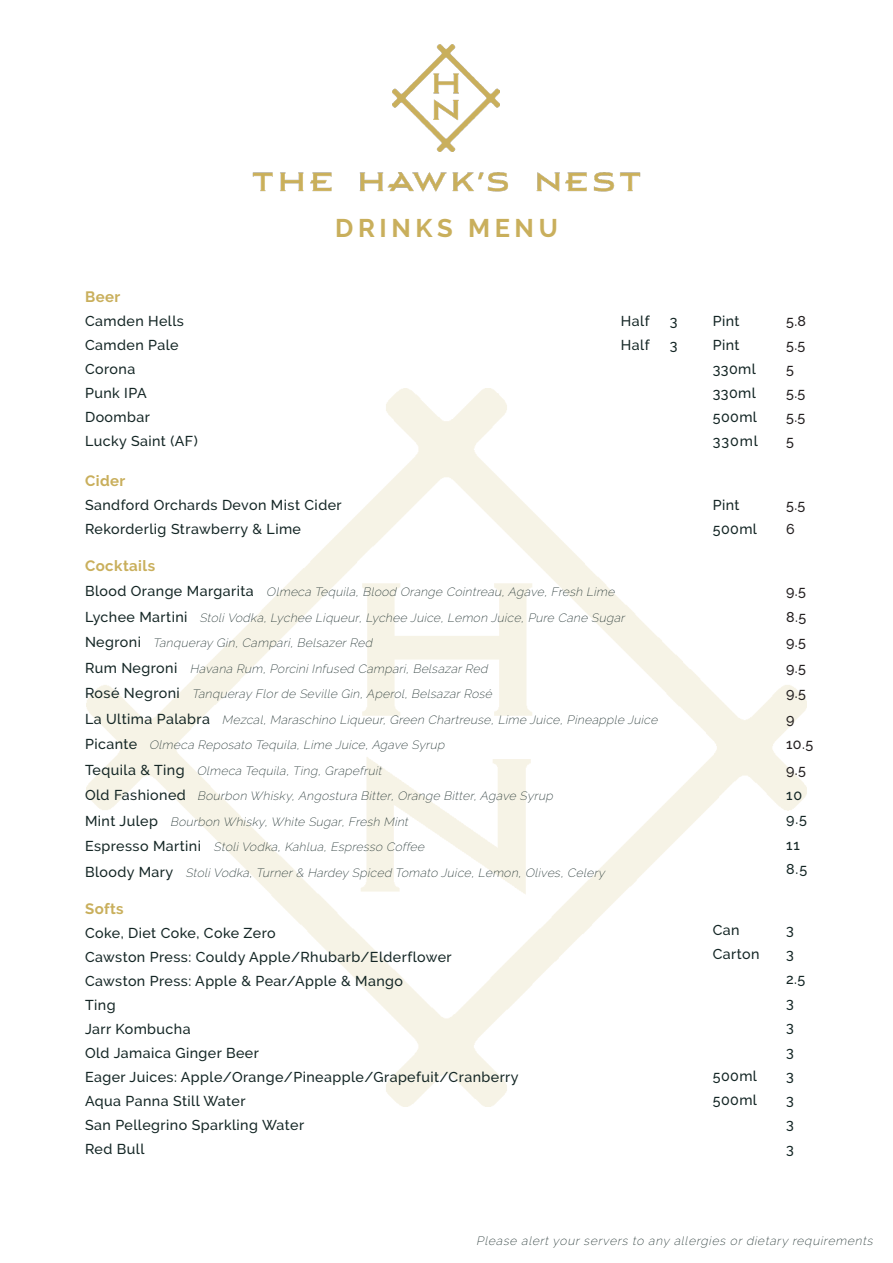
<style>
.page{position:relative;width:893px;height:1263px;background:#fff}
.page>*{position:absolute;margin:0;border:0;box-sizing:border-box;transform-origin:0 0}
.t1{font:700 25.5px "Raleway";letter-spacing:.18em;color:#c9af5c}
.t2{font:700 15px "Raleway";letter-spacing:.03em;color:#c9af5c}
.t3{font:500 14.25px "Raleway";letter-spacing:.03em;color:#142625}
.t4{font:500 14.25px "Raleway";color:#231f20}
.t5{font:italic 200 12px "Raleway";letter-spacing:.03em;color:#142625}
.s1{font-weight:500;font-style:normal;font-size:14.25px}
</style>
<div class="page">
<img style="left:87px;top:388px;width:720px;height:718px">
<img style="left:252px;top:172px;width:389px;height:20px">
<img style="left:393px;top:45px;width:107px;height:106px">
<p class="t1" style="left:335px;top:213px;width:224px">DRINKS MENU</p>
<p class="t2" style="left:85px;top:288px;width:37px">Beer</p>
<p class="t3" style="left:85px;top:312px;width:100px">Camden Hells</p>
<p class="t3" style="left:85px;top:336px;width:95px">Camden Pale</p>
<p class="t3" style="left:85px;top:360px;width:52px">Corona</p>
<p class="t3" style="left:85px;top:384px;width:63px">Punk IPA</p>
<p class="t3" style="left:85px;top:408px;width:66px">Doombar</p>
<p class="t3" style="left:85px;top:432px;width:114px">Lucky Saint (AF)</p>
<p class="t2" style="left:85px;top:472px;width:42px">Cider</p>
<p class="t3" style="left:85px;top:497px;width:258px">Sandford Orchards Devon Mist Cider</p>
<p class="t3" style="left:85px;top:521px;width:218px">Rekorderlig Strawberry &amp; Lime</p>
<p class="t2" style="left:85px;top:557px;width:72px">Cocktails</p>
<p class="t5" style="left:85px;top:585px;width:534px"><span class="s1">B lo o d O r a n g e M a r g a r i t a</span> Olmeca Tequila, Blood Orange Cointreau,Agave, Fresh Lime</p>
<p class="t5" style="left:85px;top:611px;width:544px"><span class="s1">Ly c h e e M a r t i n i</span> StoliVodka, Lychee Liqueur, Lychee Juice, Lemon Juice, Pure Cane Sugar</p>
<p class="t5" style="left:85px;top:636px;width:291px"><span class="s1">N e g r o n i</span> Tanqueray Gin, Campari, BelsazerRed</p>
<p class="t5" style="left:85px;top:662px;width:407px"><span class="s1">R u m N e g r o n i</span> Havana Rum, Porcini Infused Campari, BelsazarRed</p>
<p class="t5" style="left:85px;top:687px;width:411px"><span class="s1">R o s é N e g r o n i</span> Tanqueray Florde Seville Gin,Aperol, BelsazarRosé</p>
<p class="t5" style="left:85px;top:713px;width:577px"><span class="s1">L a U lt i m a P a l a b r a</span> Mezcal, Maraschino Liqueur, Green Chartreuse, Lime Juice, Pineapple Juice</p>
<p class="t5" style="left:85px;top:738px;width:364px"><span class="s1">P i c a n t e</span> Olmeca Reposato Tequila, Lime Juice,Agave Syrup</p>
<p class="t5" style="left:85px;top:764px;width:301px"><span class="s1">Te q u i l a &amp; T i n g</span> Olmeca Tequila,Ting, Grapefruit</p>
<p class="t5" style="left:85px;top:789px;width:472px"><span class="s1">O l d Fa s h i o n e d</span> Bourbon Whisky,Angostura Bitter, Orange Bitter,Agave Syrup</p>
<p class="t5" style="left:85px;top:815px;width:327px"><span class="s1">M i n t J u l e p</span> Bourbon Whisky,White Sugar, Fresh Mint</p>
<p class="t5" style="left:85px;top:840px;width:344px"><span class="s1">E s p r e s s o M a r t i n i</span> StoliVodka, Kahlua, Espresso Coffee</p>
<p class="t5" style="left:85px;top:866px;width:524px"><span class="s1">B l o o d y M a r y</span> StoliVodka,Turner&amp; Hardey Spiced Tomato Juice, Lemon, Olives, Celery</p>
<p class="t2" style="left:85px;top:900px;width:40px">Softs</p>
<p class="t3" style="left:85px;top:924px;width:192px">Coke, Diet Coke, Coke Zero</p>
<p class="t3" style="left:85px;top:948px;width:368px">Cawston Press: Couldy Apple/Rhubarb/Elderflower</p>
<p class="t3" style="left:85px;top:972px;width:320px">Cawston Press: Apple &amp; Pear/Apple &amp; Mango</p>
<p class="t3" style="left:85px;top:996px;width:32px">Ting</p>
<p class="t3" style="left:85px;top:1020px;width:107px">Jarr Kombucha</p>
<p class="t3" style="left:85px;top:1044px;width:175px">Old Jamaica Ginger Beer</p>
<p class="t3" style="left:85px;top:1068px;width:435px">Eager Juices: Apple/Orange/Pineapple/Grapefuit/Cranberry</p>
<p class="t3" style="left:85px;top:1092px;width:162px">Aqua Panna Still Water</p>
<p class="t3" style="left:85px;top:1116px;width:221px">San Pellegrino Sparkling Water</p>
<p class="t3" style="left:85px;top:1140px;width:61px">Red Bull</p>
<p class="t3" style="left:621px;top:312px;width:30px">Half</p>
<p class="t3" style="left:670px;top:312px;width:9px">3</p>
<p class="t3" style="left:621px;top:336px;width:30px">Half</p>
<p class="t3" style="left:670px;top:336px;width:9px">3</p>
<p class="t3" style="left:713px;top:312px;width:28px">Pint</p>
<p class="t3" style="left:713px;top:336px;width:28px">Pint</p>
<p class="t3" style="left:713px;top:360px;width:45px">330ml</p>
<p class="t3" style="left:713px;top:384px;width:45px">330ml</p>
<p class="t3" style="left:713px;top:408px;width:46px">500ml</p>
<p class="t3" style="left:713px;top:432px;width:47px">330ml</p>
<p class="t4" style="left:786px;top:312px;width:22px">5.8</p>
<p class="t4" style="left:786px;top:336px;width:21px">5.5</p>
<p class="t4" style="left:786px;top:360px;width:9px">5</p>
<p class="t4" style="left:786px;top:384px;width:21px">5.5</p>
<p class="t4" style="left:786px;top:408px;width:21px">5.5</p>
<p class="t4" style="left:786px;top:432px;width:9px">5</p>
<p class="t3" style="left:713px;top:497px;width:28px">Pint</p>
<p class="t3" style="left:713px;top:521px;width:46px">500ml</p>
<p class="t4" style="left:786px;top:497px;width:21px">5.5</p>
<p class="t4" style="left:786px;top:521px;width:10px">6</p>
<p class="t4" style="left:786px;top:583px;width:21px">9.5</p>
<p class="t4" style="left:786px;top:609px;width:22px">8.5</p>
<p class="t4" style="left:786px;top:634px;width:21px">9.5</p>
<p class="t4" style="left:786px;top:660px;width:21px">9.5</p>
<p class="t4" style="left:786px;top:685px;width:21px">9.5</p>
<p class="t4" style="left:786px;top:711px;width:10px">9</p>
<p class="t4" style="left:786px;top:736px;width:29px">10.5</p>
<p class="t4" style="left:786px;top:762px;width:21px">9.5</p>
<p class="t3" style="left:786px;top:787px;width:18px">10</p>
<p class="t3" style="left:786px;top:811px;width:22px">9.5</p>
<p class="t3" style="left:786px;top:837px;width:15px">11</p>
<p class="t3" style="left:786px;top:861px;width:23px">8.5</p>
<p class="t3" style="left:713px;top:921px;width:28px">Can</p>
<p class="t3" style="left:713px;top:946px;width:48px">Carton</p>
<p class="t3" style="left:713px;top:1067px;width:46px">500ml</p>
<p class="t3" style="left:713px;top:1091px;width:46px">500ml</p>
<p class="t3" style="left:786px;top:922px;width:9px">3</p>
<p class="t3" style="left:786px;top:946px;width:9px">3</p>
<p class="t3" style="left:786px;top:970px;width:21px">2.5</p>
<p class="t3" style="left:786px;top:995px;width:9px">3</p>
<p class="t3" style="left:786px;top:1019px;width:9px">3</p>
<p class="t3" style="left:786px;top:1043px;width:9px">3</p>
<p class="t3" style="left:786px;top:1067px;width:9px">3</p>
<p class="t3" style="left:786px;top:1092px;width:9px">3</p>
<p class="t3" style="left:786px;top:1116px;width:9px">3</p>
<p class="t3" style="left:786px;top:1140px;width:9px">3</p>
<p class="t5" style="left:476px;top:1233px;width:401px">Please alert your servers to any allergies or dietary requirements</p>
</div>
